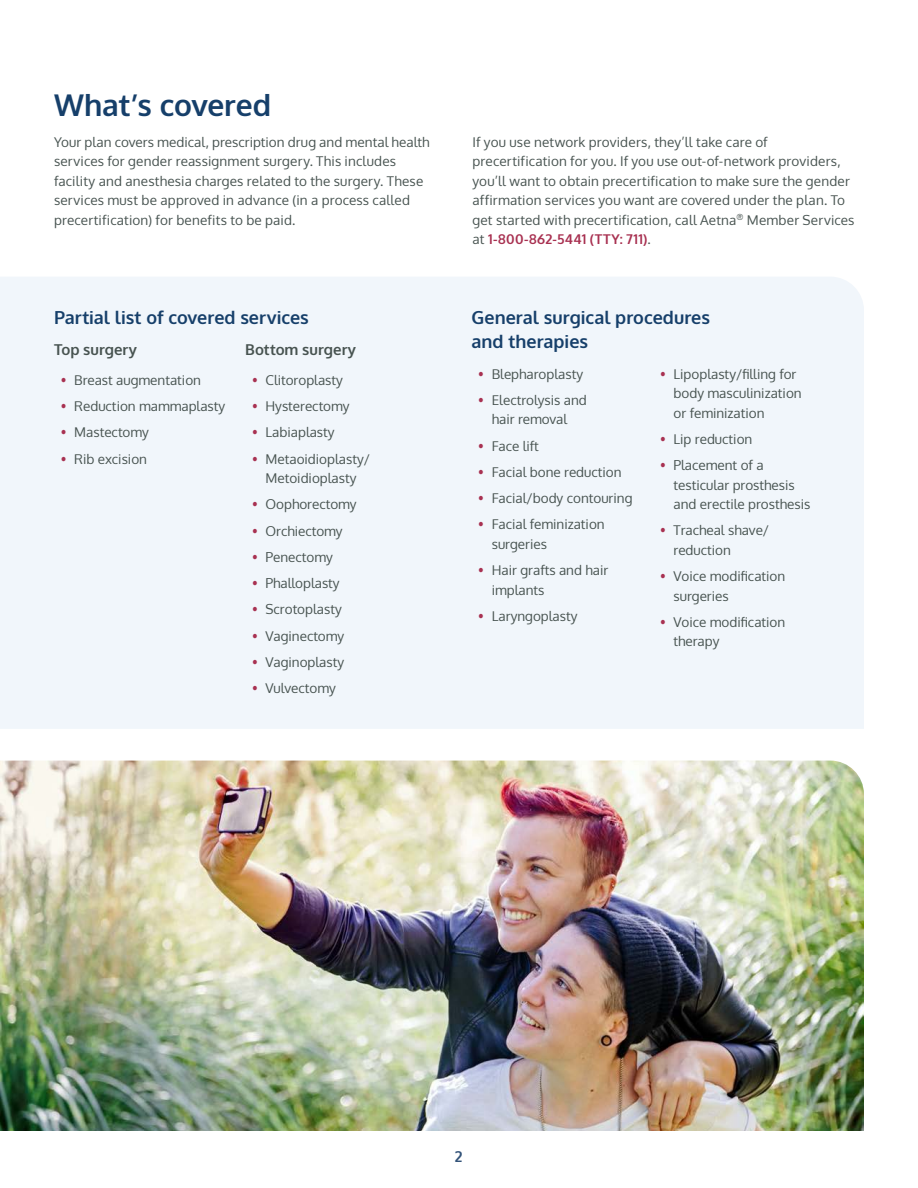
<style>
.page{position:relative;width:918px;height:1188px;background:#fff}
.page>*{position:absolute;margin:0;border:0;box-sizing:border-box;transform-origin:0 0}
.t1{font:700 30px "Oxygen";letter-spacing:-.005em;color:#163f6a}
.t2{font:700 18px/24px "Oxygen";color:#163f6a}
.t3{font:700 15px "Oxygen";color:#475350}
.t4{font:700 15px "Oxygen";color:#335379}
.t5{font:13.5px/19.5px "Oxygen";color:#475350}
.s1{font-weight:700;color:#a83151}
.s2{color:#a83151}
</style>
<div class="page">
<div style="left:0;top:277px;width:864px;height:452px;background:#f1f6fb"></div>
<img style="left:0;top:761px;width:864px;height:370px">
<h2 class="t1" style="left:54px;top:87px;width:219px">What’s covered</h2>
<p class="t5" style="left:54px;top:132px;width:377px">Your plan covers medical, prescription drug and mental health services for gender reassignment surgery. This includes facility and anesthesia charges related to the surgery. These services must be approved in advance (in a process called precertification) for benefits to be paid.</p>
<p class="t5" style="left:472px;top:132px;width:384px">If you use network providers, they’ll take care of precertification for you. If you use out-of-network providers, you’ll want to obtain precertification to make sure the gender affirmation services you want are covered under the plan. To get started with precertification, call Aetna<sup>®</sup> Member Services at <span class="s1">1-800-862-5441 (TTY: 711)</span>.</p>
<h3 class="t2" style="left:54px;top:306px;width:256px">Partial list of covered services</h3>
<h4 class="t3" style="left:54px;top:340px;width:85px">Top surgery</h4>
<p class="t5" style="left:61px;top:370px;width:142px"><span class="s2">•</span> Breast augmentation</p>
<p class="t5" style="left:61px;top:397px;width:166px"><span class="s2">•</span> Reduction mammaplasty</p>
<p class="t5" style="left:61px;top:423px;width:90px"><span class="s2">•</span> Mastectomy</p>
<p class="t5" style="left:61px;top:449px;width:88px"><span class="s2">•</span> Rib excision</p>
<h4 class="t3" style="left:245px;top:340px;width:112px">Bottom surgery</h4>
<p class="t5" style="left:252px;top:370px;width:92px"><span class="s2">•</span> Clitoroplasty</p>
<p class="t5" style="left:252px;top:397px;width:99px"><span class="s2">•</span> Hysterectomy</p>
<p class="t5" style="left:252px;top:423px;width:84px"><span class="s2">•</span> Labiaplasty</p>
<p class="t5" style="left:252px;top:449px;width:120px;text-align:center"><span class="s2">•</span> Metaoidioplasty/<br>Metoidioplasty</p>
<p class="t5" style="left:252px;top:495px;width:106px"><span class="s2">•</span> Oophorectomy</p>
<p class="t5" style="left:252px;top:521px;width:92px"><span class="s2">•</span> Orchiectomy</p>
<p class="t5" style="left:252px;top:547px;width:82px"><span class="s2">•</span> Penectomy</p>
<p class="t5" style="left:252px;top:574px;width:89px"><span class="s2">•</span> Phalloplasty</p>
<p class="t5" style="left:252px;top:600px;width:91px"><span class="s2">•</span> Scrotoplasty</p>
<p class="t5" style="left:252px;top:626px;width:94px"><span class="s2">•</span> Vaginectomy</p>
<p class="t5" style="left:252px;top:652px;width:94px"><span class="s2">•</span> Vaginoplasty</p>
<p class="t5" style="left:252px;top:679px;width:85px"><span class="s2">•</span> Vulvectomy</p>
<h3 class="t2" style="left:472px;top:306px;width:240px">General surgical procedures and therapies</h3>
<p class="t5" style="left:478px;top:364px;width:106px"><span class="s2">•</span> Blepharoplasty</p>
<p class="t5" style="left:478px;top:390px;width:110px;text-align:center"><span class="s2">•</span> Electrolysis and hair removal</p>
<p class="t5" style="left:478px;top:436px;width:62px"><span class="s2">•</span> Face lift</p>
<p class="t5" style="left:478px;top:462px;width:145px"><span class="s2">•</span> Facial bone reduction</p>
<p class="t5" style="left:478px;top:489px;width:156px"><span class="s2">•</span> Facial/body contouring</p>
<p class="t5" style="left:492px;top:515px;width:114px;text-indent:-14px"><span class="s2">•</span> Facial feminization surgeries</p>
<p class="t5" style="left:492px;top:561px;width:118px;text-indent:-14px"><span class="s2">•</span> Hair grafts and hair implants</p>
<p class="t5" style="left:478px;top:606px;width:101px"><span class="s2">•</span> Laryngoplasty</p>
<p class="t5" style="left:674px;top:364px;width:130px;text-indent:-14px"><span class="s2">•</span> Lipoplasty/filling for body masculinization or feminization</p>
<p class="t5" style="left:660px;top:429px;width:94px"><span class="s2">•</span> Lip reduction</p>
<p class="t5" style="left:674px;top:456px;width:138px;text-indent:-14px"><span class="s2">•</span> Placement of a testicular prosthesis and erectile prosthesis</p>
<p class="t5" style="left:674px;top:521px;width:97px;text-indent:-14px"><span class="s2">•</span> Tracheal shave/ reduction</p>
<p class="t5" style="left:674px;top:566px;width:113px;text-indent:-14px"><span class="s2">•</span> Voice modification surgeries</p>
<p class="t5" style="left:674px;top:612px;width:113px;text-indent:-14px"><span class="s2">•</span> Voice modification therapy</p>
<p class="t4" style="left:455px;top:1147px;width:9px">2</p>
</div>
